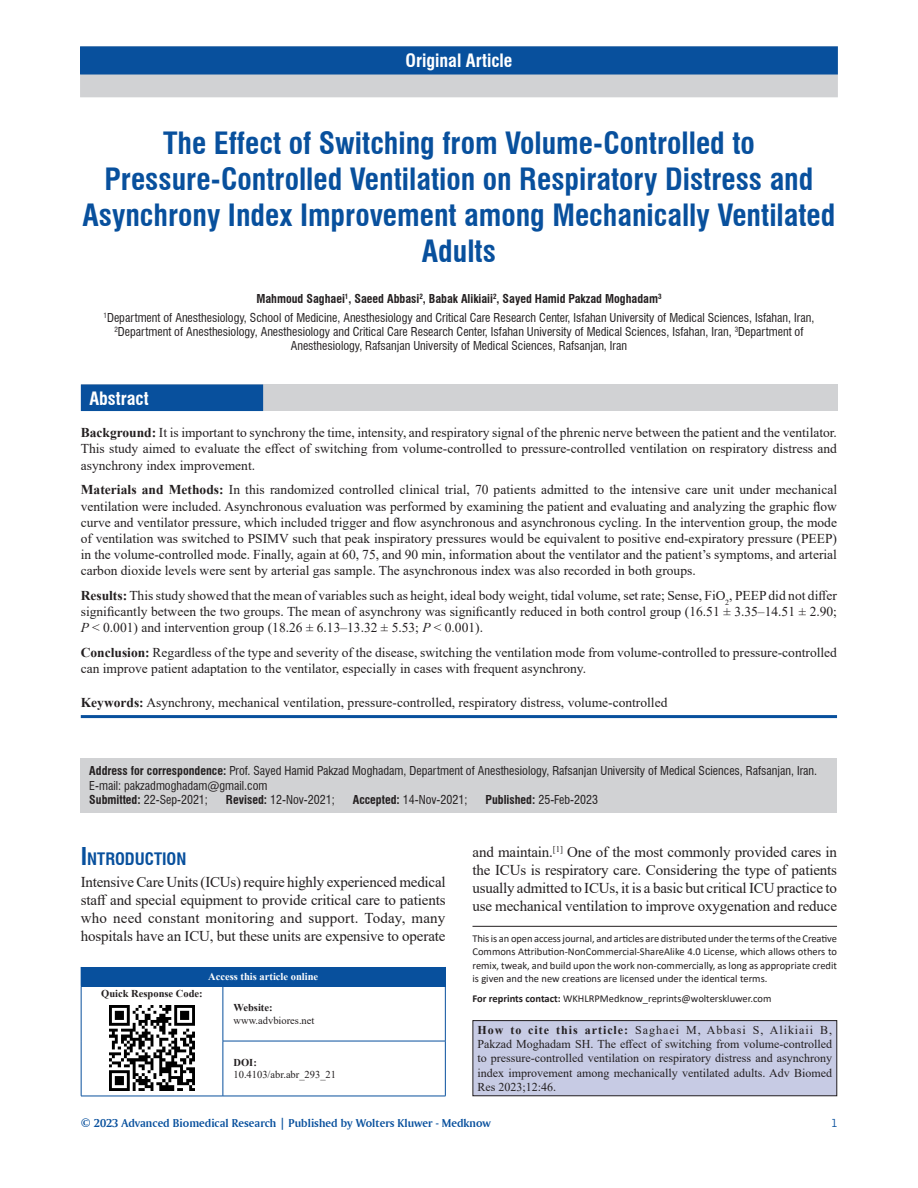
<style>
.page{position:relative;width:918px;height:1188px;background:#fff}
.page>*{position:absolute;margin:0;border:0;box-sizing:border-box;transform-origin:0 0}
.AT{font:700 condensed 30px/36px "Swiss 721 BT";color:#08509d;text-align:center}
.AH{font:700 condensed 18px "Swiss 721 BT";color:#fff}
.ABSH{font:700 condensed 18px "Swiss 721 BT";color:#fff}
.t1{font:700 condensed 16.8px "Swiss 721 BT";color:#08509d}
.TX{font:15px/18px "Times New Roman";letter-spacing:-.01em;color:#231f20;text-align:justify}
.ABS{font:13.5px/16.2px "Times New Roman";color:#231f20;text-align:justify}
.KWD{font:13.5px "Times New Roman";color:#231f20}
.AFF{font:condensed 12px/14.4px "Swiss 721 BT";color:#231f20;text-align:center}
.HTC{font:12px/14.4px "Times New Roman";color:#231f20;text-align:justify}
.ADD{font:condensed 12px/14.4px "Swiss 721 BT";color:#231f20}
.HIS{font:condensed 12px "Swiss 721 BT";color:#231f20}
.AU{font:700 condensed 12px "Swiss 721 BT";color:#231f20}
.t2{font:12px "Amerigo BT Bold A";color:#08509d}
.t3{font:12px "Bell Centennial BT Address";color:#08509d}
.OS{font:10.5px/13.5px "Calibri";color:#231f20;text-align:justify}
.Website{font:10.5px/12.6px "Times New Roman";color:#231f20}
.ATAO{font:700 10.5px "Times New Roman";color:#fff}
.QRC{font:700 10.5px "Times New Roman";color:#231f20}
.s1{font-weight:700}
.s2{font-style:italic}
.s3{font-size:24px}
</style>
<div class="page">
<div style="left:80px;top:46px;width:758px;height:51px;background:#d1d2d4"></div>
<div style="left:81px;top:47px;width:756px;height:27px;background:#08509d"></div>
<div style="left:80px;top:46px;width:758px;height:29px;border:2px solid #08509d"></div>
<div style="left:81px;top:385px;width:756px;height:26px;background:#d1d2d4"></div>
<div style="left:81px;top:384px;width:182px;height:27px;background:#08509d"></div>
<hr style="left:81px;top:715px;width:756px;height:3px;background:#08509d">
<hr style="left:472px;top:926px;width:365px;height:1px;background:#231f20">
<div style="left:473px;top:1021px;width:364px;height:75px;background:#c7cbe4"></div>
<div style="left:472px;top:1020px;width:365px;height:76px;border:1px solid #231f20"></div>
<div style="left:81px;top:967px;width:364px;height:19px;background:#08509d"></div>
<svg style="left:445px;top:967px;width:1px;height:19px"></svg>
<hr style="left:81px;top:986px;width:1px;height:55px;background:#08509d">
<hr style="left:81px;top:1041px;width:1px;height:55px;background:#08509d">
<hr style="left:81px;top:986px;width:142px;height:1px;background:#08509d">
<hr style="left:223px;top:986px;width:1px;height:55px;background:#08509d">
<hr style="left:223px;top:986px;width:223px;height:1px;background:#08509d">
<hr style="left:445px;top:986px;width:1px;height:55px;background:#08509d">
<hr style="left:81px;top:1096px;width:142px;height:1px;background:#08509d">
<hr style="left:223px;top:1041px;width:1px;height:55px;background:#08509d">
<hr style="left:223px;top:1041px;width:223px;height:1px;background:#08509d">
<hr style="left:445px;top:1041px;width:1px;height:55px;background:#08509d">
<hr style="left:223px;top:1096px;width:223px;height:1px;background:#08509d">
<img style="left:110px;top:1005px;width:84px;height:85px">
<div style="left:81px;top:758px;width:756px;height:55px;background:#d1d2d4"></div>
<p class="AH" style="left:405px;top:50px;width:109px">Original Article</p>
<p class="AT" style="left:82px;top:125px;width:754px">The Effect of Switching from Volume‑Controlled to Pressure‑Controlled Ventilation on Respiratory Distress and Asynchrony Index Improvement among Mechanically Ventilated Adults</p>
<p class="AU" style="left:256px;top:291px;width:407px">Mahmoud Saghaei<sup>1</sup>, Saeed Abbasi<sup>2</sup>, Babak Alikiaii<sup>2</sup>, Sayed Hamid Pakzad Moghadam<sup>3</sup></p>
<p class="AFF" style="left:104px;top:310px;width:712px"><sup>1</sup>Department of Anesthesiology, School of Medicine, Anesthesiology and Critical Care Research Center, Isfahan University of Medical Sciences, Isfahan, Iran,<br><sup>2</sup>Department of Anesthesiology, Anesthesiology and Critical Care Research Center, Isfahan University of Medical Sciences, Isfahan, Iran, <sup>3</sup>Department of<br>Anesthesiology, Rafsanjan University of Medical Sciences, Rafsanjan, Iran</p>
<p class="ABSH" style="left:89px;top:387px;width:61px">Abstract</p>
<p class="ABS" style="left:81px;top:424px;width:758px"><span class="s1">Background:</span> It is important to synchrony the time, intensity, and respiratory signal of the phrenic nerve between the patient and the ventilator.<br>This study aimed to evaluate the effect of switching from volume‑controlled to pressure‑controlled ventilation on respiratory distress and asynchrony index improvement.</p>
<p class="ABS" style="left:81px;top:481px;width:758px"><span class="s1">Materials and Methods:</span> In this randomized controlled clinical trial, 70 patients admitted to the intensive care unit under mechanical ventilation were included. Asynchronous evaluation was performed by examining the patient and evaluating and analyzing the graphic flow curve and ventilator pressure, which included trigger and flow asynchronous and asynchronous cycling. In the intervention group, the mode of ventilation was switched to PSIMV such that peak inspiratory pressures would be equivalent to positive end‑expiratory pressure (PEEP) in the volume‑controlled mode. Finally, again at 60, 75, and 90 min, information about the ventilator and the patient’s symptoms, and arterial carbon dioxide levels were sent by arterial gas sample. The asynchronous index was also recorded in both groups.</p>
<p class="ABS" style="left:81px;top:587px;width:758px"><span class="s1">Results:</span> This study showed that the mean of variables such as height, ideal body weight, tidal volume, set rate; Sense, FiO<sub>2</sub>, PEEP did not differ significantly between the two groups. The mean of asynchrony was significantly reduced in both control group (16.51 ± 3.35–14.51 ± 2.90; <span class="s2">P</span> &lt; 0.001) and intervention group (18.26 ± 6.13–13.32 ± 5.53; <span class="s2">P</span> &lt; 0.001).</p>
<p class="ABS" style="left:81px;top:644px;width:758px"><span class="s1">Conclusion:</span> Regardless of the type and severity of the disease, switching the ventilation mode from volume‑controlled to pressure‑controlled can improve patient adaptation to the ventilator, especially in cases with frequent asynchrony.</p>
<p class="KWD" style="left:81px;top:693px;width:588px"><span class="s1">Keywords:</span> Asynchrony, mechanical ventilation, pressure‑controlled, respiratory distress, volume‑controlled</p>
<p class="ADD" style="left:89px;top:764px;width:729px"><span class="s1">Address for correspondence:</span> Prof. Sayed Hamid Pakzad Moghadam, Department of Anesthesiology, Rafsanjan University of Medical Sciences, Rafsanjan, Iran.<br>E‑mail: pakzadmoghadam@gmail.com</p>
<p class="HIS" style="left:89px;top:792px;width:120px"><span class="s1">Submitted:</span> 22-Sep-2021;</p>
<p class="HIS" style="left:226px;top:792px;width:110px"><span class="s1">Revised:</span> 12-Nov-2021;</p>
<p class="HIS" style="left:353px;top:792px;width:116px"><span class="s1">Accepted:</span> 14-Nov-2021;</p>
<p class="HIS" style="left:486px;top:792px;width:114px"><span class="s1">Published:</span> 25-Feb-2023</p>
<h1 class="t1" style="left:81px;top:849px;width:107px"><span class="s3">I</span>NTRODUCTION</h1>
<p class="TX" style="left:81px;top:873px;width:366px">Intensive Care Units (ICUs) require highly experienced medical staff and special equipment to provide critical care to patients who need constant monitoring and support. Today, many hospitals have an ICU, but these units are expensive to operate</p>
<p class="ATAO" style="left:208px;top:969px;width:111px">Access this article online</p>
<p class="QRC" style="left:101px;top:986px;width:103px">Quick Response Code:</p>
<p class="Website" style="left:234px;top:1001px;width:82px"><span class="s1">Website: </span>www.advbiores.net</p>
<p class="Website" style="left:234px;top:1056px;width:104px"><span class="s1">DOI:<br></span>10.4103/abr.abr_293_21</p>
<p class="TX" style="left:472px;top:842px;width:366px">and maintain.<sup>[1]</sup> One of the most commonly provided cares in the ICUs is respiratory care. Considering the type of patients usually admitted to ICUs, it is a basic but critical ICU practice to use mechanical ventilation to improve oxygenation and reduce</p>
<p class="OS" style="left:472px;top:931px;width:366px">This is an open access journal, and articles are distributed under the terms of the Creative Commons Attribution‑NonCommercial‑ShareAlike 4.0 License, which allows others to remix, tweak, and build upon the work non‑commercially, as long as appropriate credit is given and the new creations are licensed under the identical terms.</p>
<p class="OS" style="left:472px;top:992px;width:300px"><span class="s1">For reprints contact:</span> WKHLRPMedknow_reprints@wolterskluwer.com</p>
<p class="HTC" style="left:478px;top:1022px;width:356px"><span class="s1">How to cite this article:</span> Saghaei M, Abbasi S, Alikiaii B, Pakzad Moghadam SH. The effect of switching from volume‑controlled to pressure‑controlled ventilation on respiratory distress and asynchrony index improvement among mechanically ventilated adults. Adv Biomed Res 2023;12:46.</p>
<p class="t2" style="left:81px;top:1116px;width:412px">© 2023 Advanced Biomedical Research | Published by Wolters Kluwer - Medknow</p>
<p class="t3" style="left:832px;top:1116px;width:7px">1</p>
</div>
